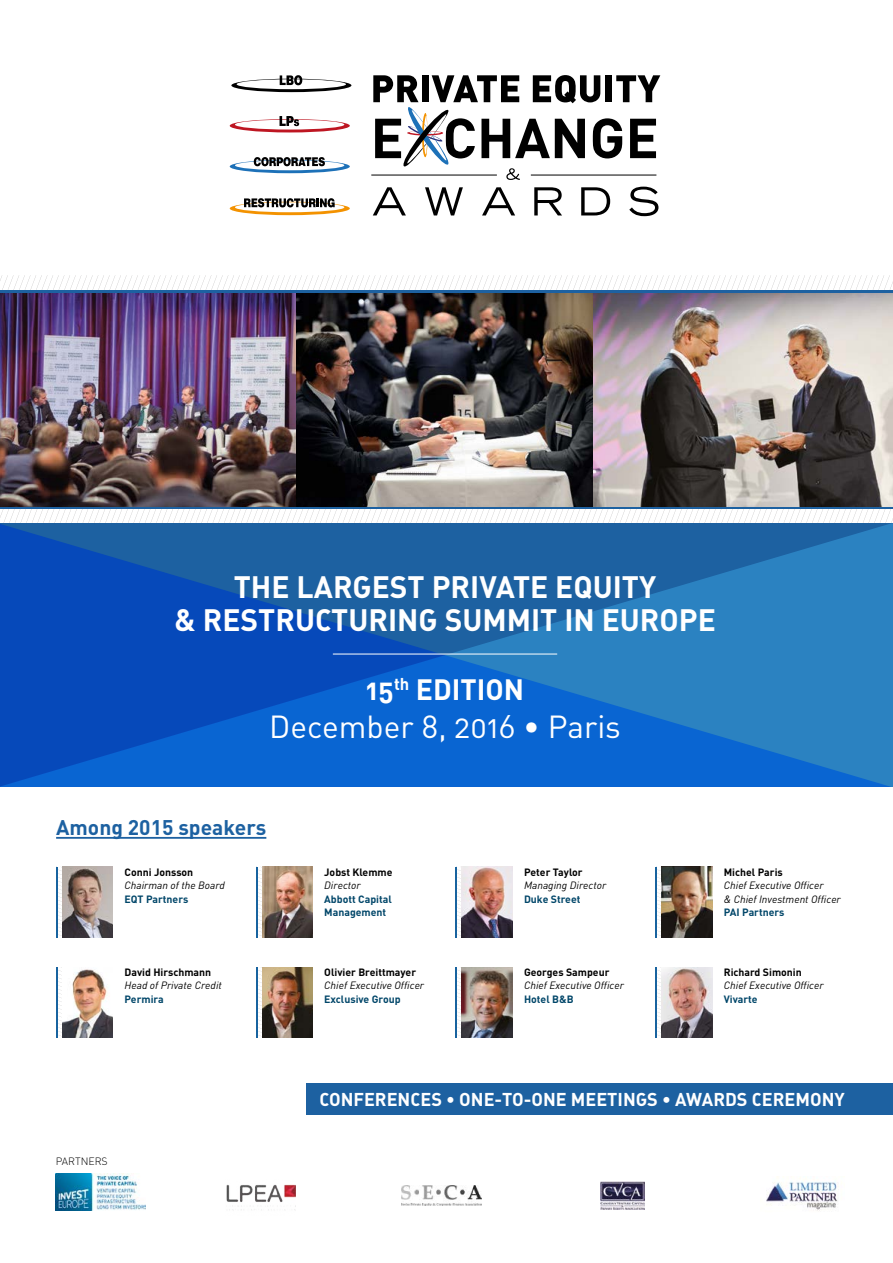
<style>
.page{position:relative;width:893px;height:1263px;background:#fff}
.page>*{position:absolute;margin:0;border:0;box-sizing:border-box;transform-origin:0 0}
.t1{font:31.5px "DIN Regular Alternate";color:#fff}
.t2{font:30.6px/33px "DIN Bold Alternate";color:#fff;text-align:center}
.t3{font:29.1px "DIN Bold Alternate";color:#fff}
.t4{font:700 21px "DIN";color:#1d61a1}
.t5{font:18.3px "DIN Bold Alternate";color:#fff}
.t6{font:italic 10.5px/13.5px "DIN";color:#000}
.t7{font:700 10.5px "DIN";color:#000}
.t8{font:700 10.5px/13.5px "DIN";color:#004669}
.t9{font:300 10.5px "DIN";color:#000}
</style>
<div class="page">
<svg style="left:0;top:509px;width:893px;height:14px"></svg>
<hr style="left:0;top:506px;width:893px;height:3px;background:#1d61a1">
<img style="left:0;top:293px;width:893px;height:214px">
<svg style="left:0;top:275px;width:893px;height:15px"></svg>
<hr style="left:0;top:290px;width:893px;height:3px;background:#1d61a1">
<svg style="left:373px;top:187px;width:33px;height:28px"></svg>
<svg style="left:425px;top:187px;width:38px;height:28px"></svg>
<svg style="left:482px;top:187px;width:33px;height:28px"></svg>
<svg style="left:534px;top:187px;width:28px;height:28px"></svg>
<svg style="left:581px;top:187px;width:29px;height:28px"></svg>
<svg style="left:629px;top:187px;width:29px;height:29px"></svg>
<hr style="left:371px;top:175px;width:126px;height:1px;background:#000">
<svg style="left:230px;top:116px;width:120px;height:16px"></svg>
<svg style="left:230px;top:157px;width:120px;height:16px"></svg>
<svg style="left:230px;top:198px;width:120px;height:17px"></svg>
<svg style="left:231px;top:75px;width:120px;height:17px"></svg>
<svg style="left:373px;top:75px;width:287px;height:105px"></svg>
<hr style="left:56px;top:837px;width:210px;height:2px;background:#1d61a1">
<img style="left:401px;top:1185px;width:81px;height:21px">
<img style="left:600px;top:1182px;width:44px;height:27px">
<img style="left:226px;top:1184px;width:70px;height:26px">
<img style="left:766px;top:1176px;width:73px;height:35px">
<svg style="left:58px;top:867px;width:4px;height:69px"></svg>
<hr style="left:56px;top:867px;width:2px;height:70px;background:#18639f">
<img style="left:62px;top:867px;width:51px;height:70px">
<svg style="left:457px;top:867px;width:5px;height:69px"></svg>
<hr style="left:455px;top:867px;width:2px;height:70px;background:#18639f">
<img style="left:462px;top:867px;width:50px;height:70px">
<svg style="left:258px;top:867px;width:4px;height:69px"></svg>
<hr style="left:256px;top:867px;width:2px;height:70px;background:#18639f">
<img style="left:262px;top:867px;width:51px;height:70px">
<svg style="left:657px;top:867px;width:5px;height:69px"></svg>
<hr style="left:655px;top:867px;width:2px;height:70px;background:#18639f">
<img style="left:662px;top:867px;width:50px;height:70px">
<svg style="left:58px;top:967px;width:4px;height:69px"></svg>
<hr style="left:56px;top:967px;width:2px;height:71px;background:#18639f">
<img style="left:62px;top:969px;width:51px;height:69px">
<svg style="left:457px;top:967px;width:5px;height:69px"></svg>
<hr style="left:455px;top:967px;width:2px;height:71px;background:#18639f">
<img style="left:462px;top:967px;width:50px;height:71px">
<svg style="left:258px;top:967px;width:4px;height:69px"></svg>
<hr style="left:256px;top:967px;width:2px;height:71px;background:#18639f">
<img style="left:262px;top:967px;width:51px;height:71px">
<svg style="left:657px;top:967px;width:5px;height:69px"></svg>
<hr style="left:655px;top:967px;width:2px;height:71px;background:#18639f">
<img style="left:662px;top:967px;width:50px;height:71px">
<img style="left:56px;top:1174px;width:89px;height:36px">
<div style="left:307px;top:1083px;width:586px;height:32px;background:#1d61a1"></div>
<svg style="left:0;top:523px;width:891px;height:264px;background:#1564bb"></svg>
<hr style="left:333px;top:654px;width:224px;height:1px;background:#fff">
<h2 class="t2" style="left:174px;top:569px;width:543px">THE LARGEST PRIVATE EQUITY<br>&amp; RESTRUCTURING SUMMIT IN EUROPE</h2>
<h3 class="t3" style="left:366px;top:670px;width:160px">15<sup>th</sup> EDITION</h3>
<h1 class="t1" style="left:269px;top:707px;width:353px">December 8, 2016 • Paris</h1>
<h3 class="t4" style="left:56px;top:814px;width:212px">Among 2015 speakers</h3>
<p class="t7" style="left:124px;top:865px;width:70px">Conni Jonsson</p>
<p class="t6" style="left:124px;top:878px;width:102px">Chairman of the Board</p>
<p class="t8" style="left:124px;top:891px;width:65px">EQT Partners</p>
<p class="t7" style="left:124px;top:965px;width:88px">David Hirschmann</p>
<p class="t6" style="left:124px;top:979px;width:99px">Head of Private Credit</p>
<p class="t8" style="left:124px;top:992px;width:41px">Permira</p>
<p class="t9" style="left:56px;top:1154px;width:54px">PARTNERS</p>
<p class="t7" style="left:324px;top:865px;width:70px">Jobst Klemme</p>
<p class="t6" style="left:324px;top:878px;width:38px">Director</p>
<p class="t8" style="left:324px;top:891px;width:69px">Abbott Capital<br>Management</p>
<p class="t7" style="left:324px;top:965px;width:93px">Olivier Breittmayer</p>
<p class="t6" style="left:324px;top:979px;width:101px">Chief Executive Officer</p>
<p class="t8" style="left:324px;top:992px;width:78px">Exclusive Group</p>
<p class="t7" style="left:524px;top:865px;width:60px">Peter Taylor</p>
<p class="t6" style="left:524px;top:878px;width:84px">Managing Director</p>
<p class="t8" style="left:524px;top:891px;width:58px">Duke Street</p>
<p class="t7" style="left:524px;top:965px;width:87px">Georges Sampeur</p>
<p class="t6" style="left:524px;top:979px;width:101px">Chief Executive Officer</p>
<p class="t8" style="left:524px;top:992px;width:51px">Hotel B&amp;B</p>
<p class="t7" style="left:724px;top:865px;width:61px">Michel Paris</p>
<p class="t6" style="left:724px;top:878px;width:119px">Chief Executive Officer<br>&amp; Chief Investment Officer</p>
<p class="t8" style="left:724px;top:905px;width:62px">PAI Partners</p>
<p class="t7" style="left:724px;top:965px;width:80px">Richard Simonin</p>
<p class="t6" style="left:724px;top:979px;width:101px">Chief Executive Officer</p>
<p class="t8" style="left:724px;top:992px;width:35px">Vivarte</p>
<h3 class="t5" style="left:320px;top:1087px;width:527px">CONFERENCES • ONE-TO-ONE MEETINGS • AWARDS CEREMONY</h3>
</div>
